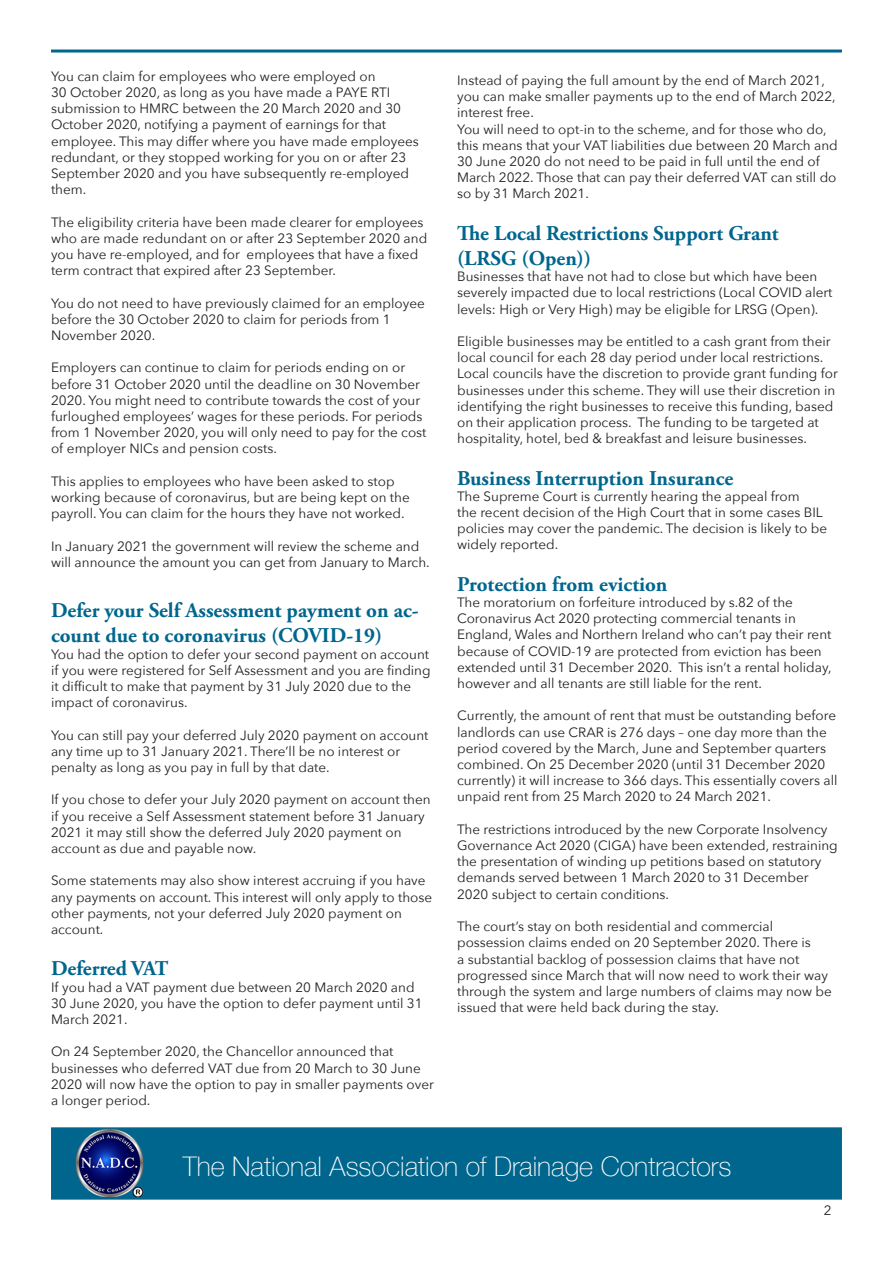
<style>
.page{position:relative;width:893px;height:1263px;background:#fff}
.page>*{position:absolute;margin:0;border:0;box-sizing:border-box;transform-origin:0 0}
.body_copy{font:100 27px "Helvetica Neue";color:#fff}
.para_heading{font:700 21px/25.2px "Adobe Garamond Pro";color:#00668d}
.body_copy-2{font:13.5px/16.2px "Avenir Next";color:#231f20}
</style>
<div class="page">
<hr style="left:51px;top:50px;width:791px;height:3px;background:#00668d">
<div style="left:51px;top:1127px;width:791px;height:72px;background:#00668d"></div>
<img style="left:76px;top:1128px;width:68px;height:68px">
<p class="body_copy-2" style="left:51px;top:67px;width:369px">You can claim for employees who were employed on<br>30 October 2020, as long as you have made a PAYE RTI submission to HMRC between the 20 March 2020 and 30<br>October 2020, notifying a payment of earnings for that employee. This may differ where you have made employees redundant, or they stopped working for you on or after 23<br>September 2020 and you have subsequently re-employed them.</p>
<p class="body_copy-2" style="left:51px;top:213px;width:378px">The eligibility criteria have been made clearer for employees who are made redundant on or after 23 September 2020 and you have re-employed, and for employees that have a fixed term contract that expired after 23 September.</p>
<p class="body_copy-2" style="left:51px;top:294px;width:375px">You do not need to have previously claimed for an employee before the 30 October 2020 to claim for periods from 1<br>November 2020.</p>
<p class="body_copy-2" style="left:51px;top:359px;width:377px">Employers can continue to claim for periods ending on or before 31 October 2020 until the deadline on 30 November 2020. You might need to contribute towards the cost of your furloughed employees’ wages for these periods. For periods from 1 November 2020, you will only need to pay for the cost of employer NICs and pension costs.</p>
<p class="body_copy-2" style="left:51px;top:472px;width:360px">This applies to employees who have been asked to stop working because of coronavirus, but are being kept on the payroll. You can claim for the hours they have not worked.</p>
<p class="body_copy-2" style="left:51px;top:537px;width:380px">In January 2021 the government will review the scheme and will announce the amount you can get from January to March.</p>
<p class="para_heading" style="left:51px;top:598px;width:369px">Defer your Self Assessment payment on ac&shy;count due to coronavirus (COVID-19)</p>
<p class="body_copy-2" style="left:51px;top:645px;width:381px">You had the option to defer your second payment on account if you were registered for Self Assessment and you are finding it difficult to make that payment by 31 July 2020 due to the impact of coronavirus.</p>
<p class="body_copy-2" style="left:51px;top:726px;width:379px">You can still pay your deferred July 2020 payment on account any time up to 31 January 2021. There’ll be no interest or penalty as long as you pay in full by that date.</p>
<p class="body_copy-2" style="left:51px;top:791px;width:381px">If you chose to defer your July 2020 payment on account then if you receive a Self Assessment statement before 31 January 2021 it may still show the deferred July 2020 payment on account as due and payable now.</p>
<p class="body_copy-2" style="left:51px;top:872px;width:383px">Some statements may also show interest accruing if you have any payments on account. This interest will only apply to those other payments, not your deferred July 2020 payment on account.</p>
<p class="para_heading" style="left:51px;top:956px;width:119px">Deferred VAT</p>
<p class="body_copy-2" style="left:51px;top:978px;width:373px">If you had a VAT payment due between 20 March 2020 and<br>30 June 2020, you have the option to defer payment until 31<br>March 2021.</p>
<p class="body_copy-2" style="left:51px;top:1043px;width:384px">On 24 September 2020, the Chancellor announced that businesses who deferred VAT due from 20 March to 30 June 2020 will now have the option to pay in smaller payments over a longer period.</p>
<p class="body_copy-2" style="left:457px;top:72px;width:380px">Instead of paying the full amount by the end of March 2021, you can make smaller payments up to the end of March 2022, interest free.</p>
<p class="body_copy-2" style="left:457px;top:120px;width:382px">You will need to opt-in to the scheme, and for those who do, this means that your VAT liabilities due between 20 March and 30 June 2020 do not need to be paid in full until the end of March 2022. Those that can pay their deferred VAT can still do so by 31 March 2021.</p>
<p class="para_heading" style="left:457px;top:221px;width:323px">The Local Restrictions Support Grant (LRSG (Open))</p>
<p class="body_copy-2" style="left:457px;top:268px;width:377px">Businesses that have not had to close but which have been severely impacted due to local restrictions (Local COVID alert levels: High or Very High) may be eligible for LRSG (Open).</p>
<p class="body_copy-2" style="left:457px;top:333px;width:375px">Eligible businesses may be entitled to a cash grant from their local council for each 28 day period under local restrictions.</p>
<p class="body_copy-2" style="left:457px;top:365px;width:382px">Local councils have the discretion to provide grant funding for businesses under this scheme. They will use their discretion in identifying the right businesses to receive this funding, based on their application process. The funding to be targeted at hospitality, hotel, bed &amp; breakfast and leisure businesses.</p>
<p class="para_heading" style="left:457px;top:466px;width:278px">Business Interruption Insurance</p>
<p class="body_copy-2" style="left:457px;top:487px;width:372px">The Supreme Court is currently hearing the appeal from<br>the recent decision of the High Court that in some cases BIL policies may cover the pandemic. The decision is likely to be widely reported.</p>
<p class="para_heading" style="left:457px;top:572px;width:212px">Protection from eviction</p>
<p class="body_copy-2" style="left:457px;top:594px;width:376px">The moratorium on forfeiture introduced by s.82 of the Coronavirus Act 2020 protecting commercial tenants in England, Wales and Northern Ireland who can’t pay their rent because of COVID-19 are protected from eviction has been extended until 31 December 2020. This isn’t a rental holiday, however and all tenants are still liable for the rent.</p>
<p class="body_copy-2" style="left:457px;top:707px;width:382px">Currently, the amount of rent that must be outstanding before landlords can use CRAR is 276 days – one day more than the period covered by the March, June and September quarters combined. On 25 December 2020 (until 31 December 2020 currently) it will increase to 366 days. This essentially covers all unpaid rent from 25 March 2020 to 24 March 2021.</p>
<p class="body_copy-2" style="left:457px;top:820px;width:382px">The restrictions introduced by the new Corporate Insolvency Governance Act 2020 (CIGA) have been extended, restraining the presentation of winding up petitions based on statutory demands served between 1 March 2020 to 31 December 2020 subject to certain conditions.</p>
<p class="body_copy-2" style="left:457px;top:918px;width:376px">The court’s stay on both residential and commercial possession claims ended on 20 September 2020. There is<br>a substantial backlog of possession claims that have not progressed since March that will now need to work their way through the system and large numbers of claims may now be issued that were held back during the stay.</p>
<p class="body_copy" style="left:183px;top:1146px;width:550px">The National Association of Drainage Contractors</p>
<p class="body_copy-2" style="left:824px;top:1201px;width:9px">2</p>
</div>
